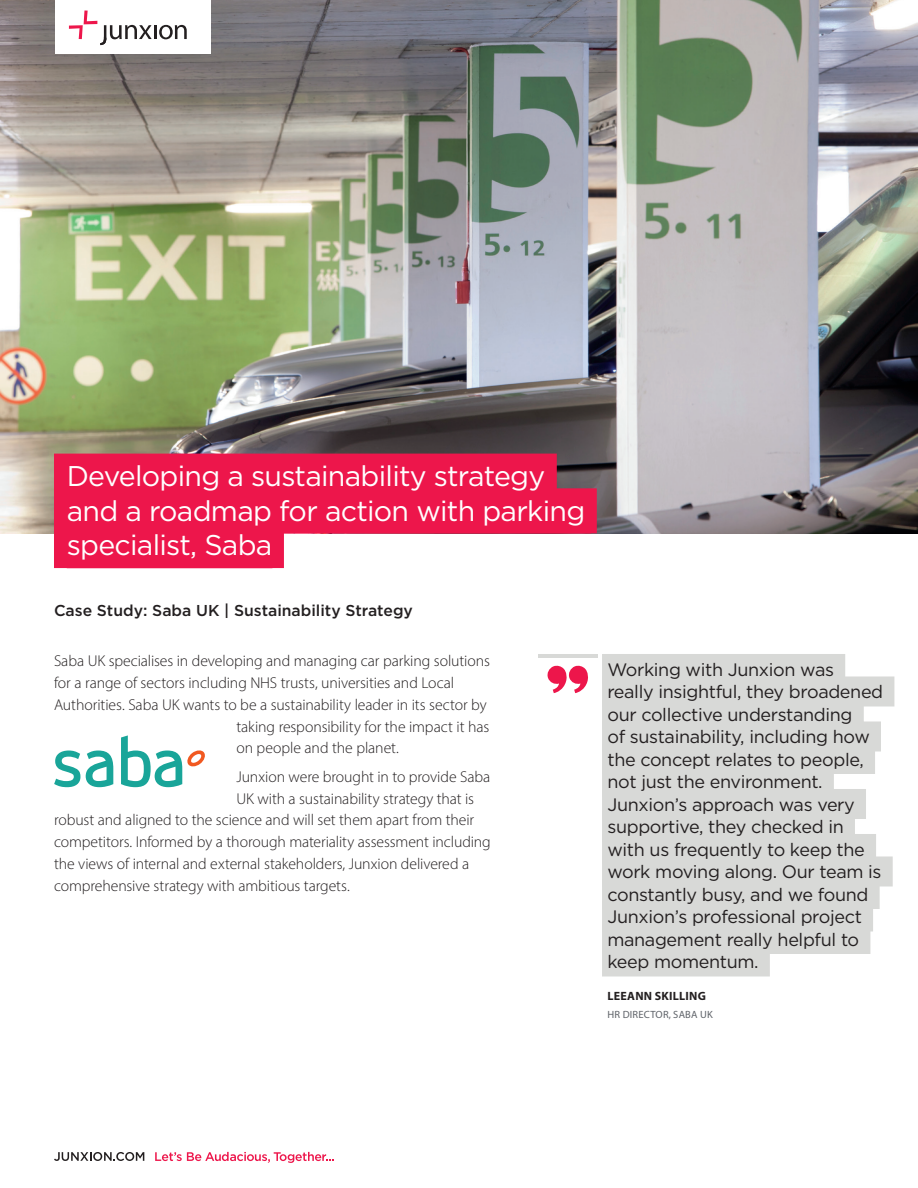
<style>
.page{position:relative;width:918px;height:1188px;background:#fff}
.page>*{position:absolute;margin:0;border:0;box-sizing:border-box;transform-origin:0 0}
.t1{font:28.5px/34.8px "Gotham HTF";letter-spacing:-.025em;color:#fff}
.t2{font:18px/22.5px "Gotham HTF";letter-spacing:-.02em;color:#231f20}
.t3{font:300 15.75px "Myriad Pro";letter-spacing:-.005em;color:#231f20}
.t4{font:500 15.75px "Gotham HTF";color:#231f20}
.t5{font:700 12px "Myriad Pro";letter-spacing:.02em;color:#231f20}
.t6{font:10.5px "Myriad Pro";letter-spacing:.02em;color:#5f6369}
</style>
<div class="page">
<img style="left:0;top:0;width:918px;height:533px">
<svg style="left:54px;top:1152px;width:90px;height:9px"></svg>
<svg style="left:155px;top:1152px;width:179px;height:11px"></svg>
<div style="left:55px;top:0;width:155px;height:54px;background:#fff"></div>
<hr style="left:154px;top:25px;width:3px;height:14px;background:#231f20">
<svg style="left:159px;top:25px;width:28px;height:14px"></svg>
<svg style="left:69px;top:11px;width:83px;height:34px"></svg>
<svg style="left:547px;top:665px;width:41px;height:28px"></svg>
<hr style="left:538px;top:654px;width:59px;height:3px;background:#d8d9d7">
<div style="left:602px;top:654px;width:243px;height:30px;background:#d8d9d7"></div>
<div style="left:602px;top:676px;width:292px;height:30px;background:#d8d9d7"></div>
<div style="left:602px;top:699px;width:262px;height:30px;background:#d8d9d7"></div>
<div style="left:602px;top:721px;width:279px;height:30px;background:#d8d9d7"></div>
<div style="left:602px;top:744px;width:273px;height:30px;background:#d8d9d7"></div>
<div style="left:602px;top:766px;width:232px;height:30px;background:#d8d9d7"></div>
<div style="left:602px;top:789px;width:264px;height:30px;background:#d8d9d7"></div>
<div style="left:602px;top:811px;width:253px;height:30px;background:#d8d9d7"></div>
<div style="left:602px;top:834px;width:274px;height:30px;background:#d8d9d7"></div>
<div style="left:602px;top:856px;width:291px;height:30px;background:#d8d9d7"></div>
<div style="left:602px;top:879px;width:278px;height:30px;background:#d8d9d7"></div>
<div style="left:602px;top:901px;width:271px;height:30px;background:#d8d9d7"></div>
<div style="left:602px;top:924px;width:268px;height:30px;background:#d8d9d7"></div>
<div style="left:602px;top:946px;width:168px;height:30px;background:#d8d9d7"></div>
<div style="left:54px;top:454px;width:503px;height:45px;background:#ed164b"></div>
<div style="left:54px;top:488px;width:543px;height:45px;background:#ed164b"></div>
<div style="left:54px;top:523px;width:230px;height:45px;background:#ed164b"></div>
<svg style="left:54px;top:735px;width:151px;height:52px"></svg>
<h1 class="t1" style="left:67px;top:458px;width:520px">Developing a sustainability strategy and a roadmap for action with parking specialist, Saba</h1>
<p class="t4" style="left:54px;top:602px;width:360px">Case Study: Saba UK | Sustainability Strategy</p>
<p class="t3" style="left:54px;top:652px;width:437px">Saba UK specialises in developing and managing car parking solutions</p>
<p class="t3" style="left:54px;top:673px;width:402px">for a range of sectors including NHS trusts, universities and Local</p>
<p class="t3" style="left:54px;top:695px;width:434px">Authorities. Saba UK wants to be a sustainability leader in its sector by</p>
<p class="t3" style="left:236px;top:717px;width:254px">taking responsibility for the impact it has</p>
<p class="t3" style="left:236px;top:739px;width:164px">on people and the planet.</p>
<p class="t3" style="left:236px;top:767px;width:255px">Junxion were brought in to provide Saba</p>
<p class="t3" style="left:236px;top:789px;width:239px">UK with a sustainability strategy that is</p>
<p class="t3" style="left:54px;top:811px;width:422px">robust and aligned to the science and will set them apart from their</p>
<p class="t3" style="left:54px;top:832px;width:438px">competitors. Informed by a thorough materiality assessment including</p>
<p class="t3" style="left:54px;top:854px;width:417px">the views of internal and external stakeholders, Junxion delivered a</p>
<p class="t3" style="left:54px;top:876px;width:297px">comprehensive strategy with ambitious targets.</p>
<p class="t2" style="left:607px;top:658px;width:277px">Working with Junxion was really insightful, they broadened our collective understanding<br>of sustainability, including how the concept relates to people, not just the environment.<br>Junxion’s approach was very supportive, they checked in with us frequently to keep the work moving along. Our team is constantly busy, and we found<br>Junxion’s professional project management really helpful to keep momentum.</p>
<p class="t5" style="left:608px;top:988px;width:100px">LEEANN SKILLING</p>
<p class="t6" style="left:608px;top:1008px;width:107px">HR DIRECTOR, SABA UK</p>
</div>
